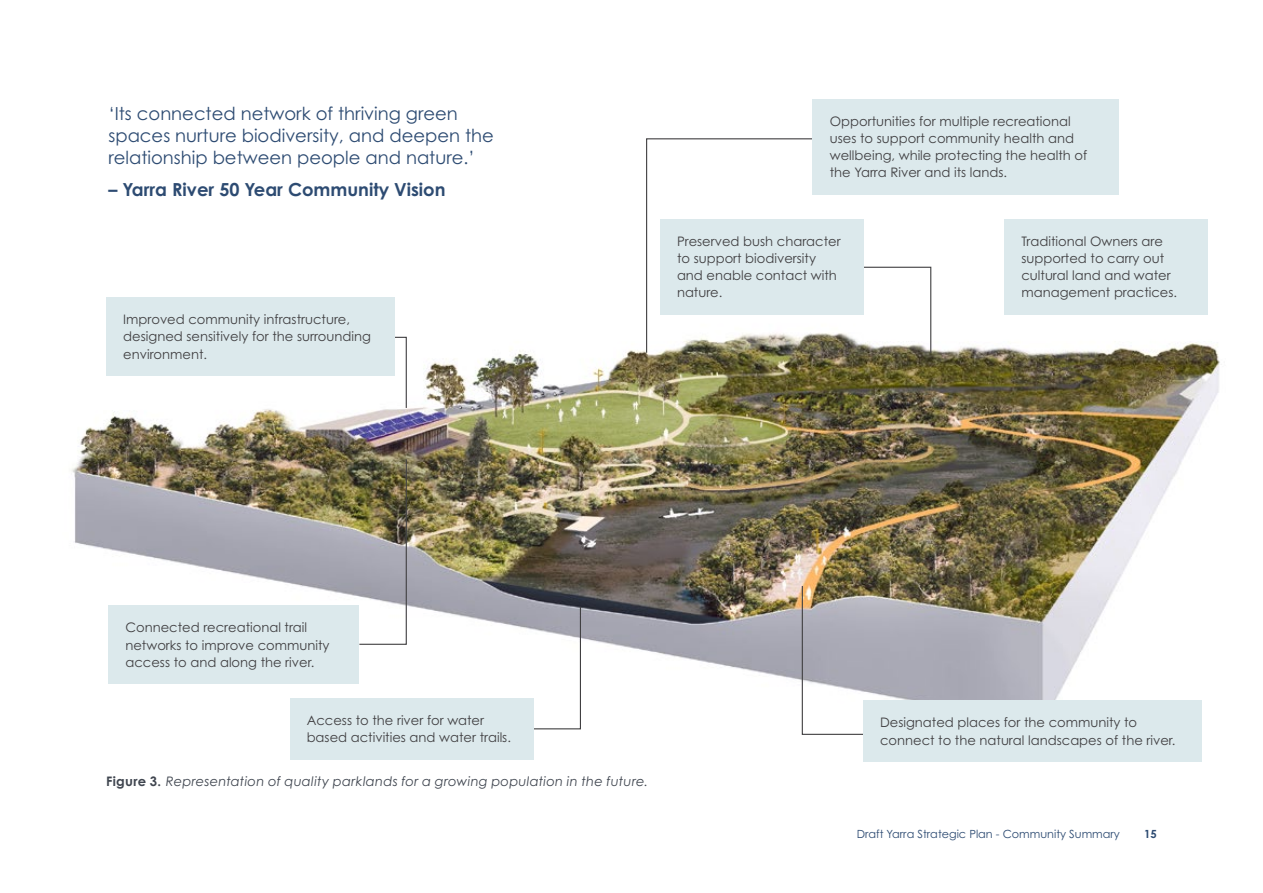
<style>
.page{position:relative;width:1263px;height:893px;background:#fff}
.page>*{position:absolute;margin:0;border:0;box-sizing:border-box;transform-origin:0 0}
.t1{font:18px/21.6px "Century Gothic Pro";color:#2d4b72}
.t2{font:700 18px "Century Gothic Pro";color:#2d4b72}
.t3{font:13.2px/17.2px "Century Gothic Pro";color:#414042}
.t4{font:italic 13.2px "Century Gothic Pro";letter-spacing:.015em;color:#3f454f}
.t5{font:11.25px "Century Gothic Pro";color:#2d4b72}
.t6{font:700 11.25px "Century Gothic Pro";color:#2d4b72}
.s1{font-weight:700;font-style:normal}
</style>
<div class="page">
<img style="left:71px;top:274px;width:1149px;height:485px">
<svg style="left:801px;top:585px;width:63px;height:150px"></svg>
<svg style="left:337px;top:336px;width:70px;height:73px"></svg>
<svg style="left:645px;top:138px;width:169px;height:216px"></svg>
<svg style="left:854px;top:266px;width:78px;height:88px"></svg>
<img style="left:358px;top:458px;width:49px;height:187px">
<svg style="left:532px;top:606px;width:49px;height:124px"></svg>
<div style="left:106px;top:298px;width:289px;height:78px;background:#dce9ec"></div>
<div style="left:813px;top:99px;width:306px;height:96px;background:#dce9ec"></div>
<div style="left:108px;top:606px;width:251px;height:78px;background:#dce9ec"></div>
<div style="left:290px;top:698px;width:243px;height:61px;background:#dce9ec"></div>
<div style="left:863px;top:701px;width:339px;height:61px;background:#dce9ec"></div>
<div style="left:660px;top:219px;width:203px;height:96px;background:#dce9ec"></div>
<div style="left:1004px;top:219px;width:203px;height:96px;background:#dce9ec"></div>
<h1 class="t1" style="left:108px;top:103px;width:387px">‘Its connected network of thriving green spaces nurture biodiversity, and deepen the relationship between people and nature.’</h1>
<h1 class="t2" style="left:108px;top:178px;width:339px">– Yarra River 50 Year Community Vision</h1>
<p class="t3" style="left:123px;top:311px;width:249px">Improved community infrastructure, designed sensitively for the surrounding environment.</p>
<p class="t3" style="left:125px;top:619px;width:206px">Connected recreational trail networks to improve community access to and along the river.</p>
<p class="t3" style="left:830px;top:112px;width:259px">Opportunities for multiple recreational uses to support community health and wellbeing, while protecting the health of the Yarra River and its lands.</p>
<p class="t3" style="left:677px;top:232px;width:165px">Preserved bush character to support biodiversity and enable contact with nature.</p>
<p class="t3" style="left:1021px;top:232px;width:157px">Traditional Owners are supported to carry out cultural land and water management practices.</p>
<p class="t3" style="left:307px;top:711px;width:206px">Access to the river for water based activities and water trails.</p>
<p class="t3" style="left:880px;top:714px;width:297px">Designated places for the community to connect to the natural landscapes of the river.</p>
<p class="t4" style="left:106px;top:774px;width:543px"><span class="s1">Figure 3.</span> Representation of quality parklands for a growing population in the future.</p>
<p class="t5" style="left:857px;top:827px;width:265px">Draft Yarra Strategic Plan - Community Summary</p>
<p class="t6" style="left:1144px;top:827px;width:14px">15</p>
</div>
